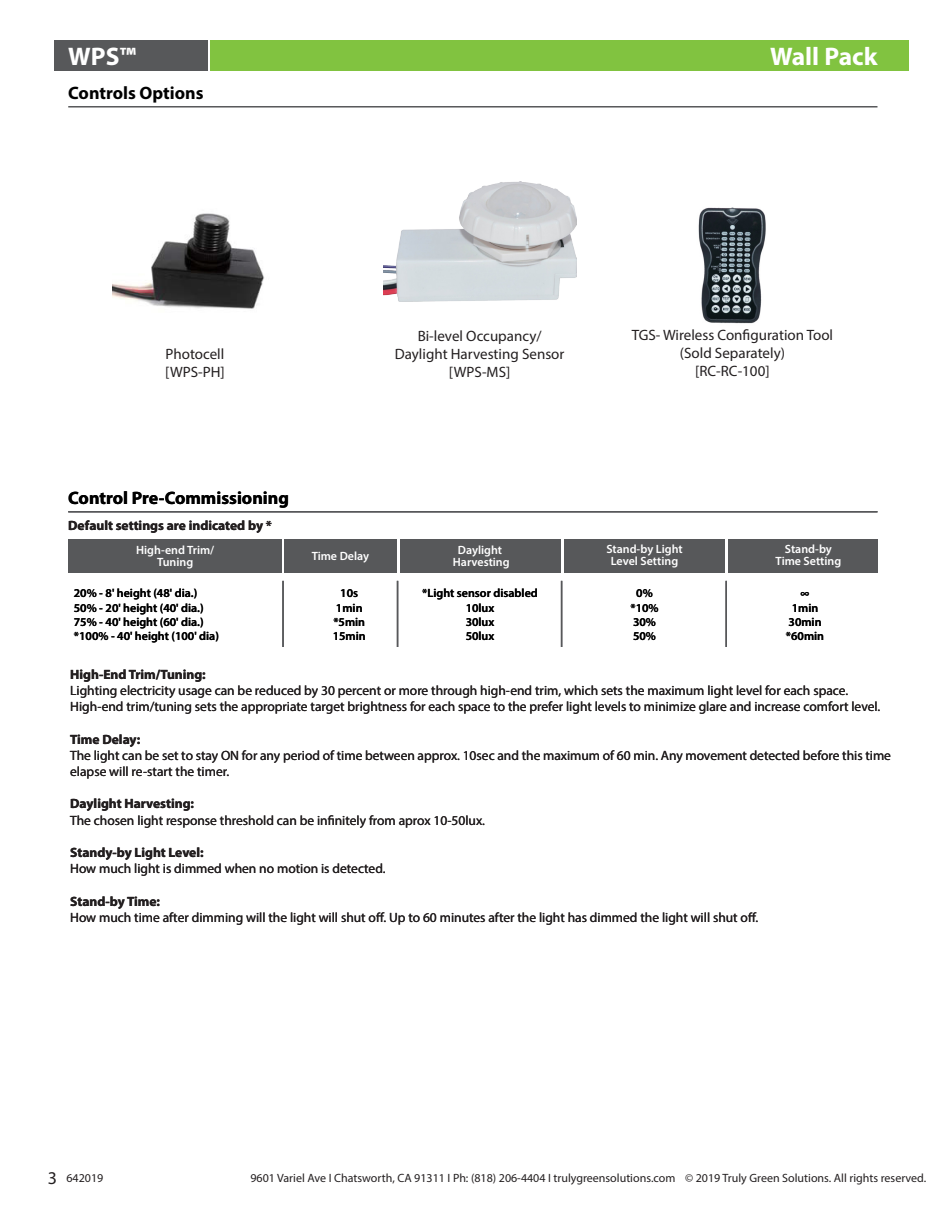
<style>
.page{position:relative;width:945px;height:1215px;background:#fff}
.page>*{position:absolute;margin:0;border:0;box-sizing:border-box;transform-origin:0 0}
.t1{font:700 25.5px "Myriad Pro";color:#fff}
.t2{font:700 18px "Myriad Pro";color:#000}
.t3{font:15px "Myriad Pro";color:#231f20}
.t4{font:13.5px/16.2px "Myriad Pro";color:#231f20}
.t5{font:700 13.5px "Myriad Pro";color:#231f20}
.t6{font:600 12px "Myriad Pro";color:#000}
.t7{font:12px "Myriad Pro";color:#231f20}
.t8{font:600 12px/12px "Myriad Pro";color:#fff;text-align:center}
.s1{font-size:18px}
</style>
<div class="page">
<div style="left:210px;top:40px;width:699px;height:31px;background:#81c340"></div>
<div style="left:54px;top:40px;width:153px;height:31px;background:#57585a"></div>
<hr style="left:68px;top:106px;width:810px;height:2px;background:#57585a">
<img style="left:113px;top:213px;width:152px;height:96px">
<div style="left:284px;top:539px;width:113px;height:34px;background:#57585a"></div>
<div style="left:400px;top:539px;width:160px;height:34px;background:#57585a"></div>
<div style="left:564px;top:539px;width:161px;height:34px;background:#57585a"></div>
<div style="left:728px;top:539px;width:150px;height:34px;background:#57585a"></div>
<div style="left:68px;top:539px;width:214px;height:34px;background:#57585a"></div>
<hr style="left:282px;top:581px;width:2px;height:66px;background:#57585a">
<hr style="left:397px;top:581px;width:1px;height:66px;background:#57585a">
<hr style="left:561px;top:581px;width:1px;height:66px;background:#57585a">
<hr style="left:725px;top:581px;width:2px;height:66px;background:#57585a">
<hr style="left:68px;top:511px;width:810px;height:2px;background:#57585a">
<img style="left:698px;top:207px;width:68px;height:117px">
<img style="left:383px;top:181px;width:193px;height:121px">
<p class="t1" style="left:68px;top:40px;width:69px">WPS™</p>
<p class="t1" style="left:770px;top:40px;width:109px">Wall Pack</p>
<p class="t2" style="left:68px;top:82px;width:137px">Controls Options</p>
<p class="t3" style="left:166px;top:344px;width:60px">Photocell</p>
<p class="t3" style="left:165px;top:362px;width:61px">[WPS-PH]</p>
<p class="t3" style="left:418px;top:326px;width:125px">Bi-level Occupancy/</p>
<p class="t3" style="left:395px;top:344px;width:171px">Daylight Harvesting Sensor</p>
<p class="t3" style="left:449px;top:362px;width:63px">[WPS-MS]</p>
<p class="t3" style="left:632px;top:326px;width:203px">TGS- Wireless Configuration Tool</p>
<p class="t3" style="left:680px;top:344px;width:107px">(Sold Separately)</p>
<p class="t3" style="left:695px;top:362px;width:76px">[RC-RC-100]</p>
<p class="t2" style="left:68px;top:487px;width:222px">Control Pre-Commissioning</p>
<p class="t5" style="left:68px;top:516px;width:205px">Default settings are indicated by *</p>
<p class="t8" style="left:136px;top:544px;width:80px">High-end Trim/<br>Tuning</p>
<p class="t6" style="left:74px;top:586px;width:125px">20% - 8' height (48' dia.)</p>
<p class="t6" style="left:74px;top:600px;width:131px">50% - 20' height (40' dia.)</p>
<p class="t6" style="left:74px;top:614px;width:131px">75% - 40' height (60' dia.)</p>
<p class="t6" style="left:74px;top:629px;width:147px">*100% - 40' height (100' dia)</p>
<p class="t8" style="left:312px;top:550px;width:59px">Time Delay</p>
<p class="t6" style="left:340px;top:586px;width:19px">10s</p>
<p class="t6" style="left:336px;top:600px;width:28px">1min</p>
<p class="t6" style="left:333px;top:614px;width:33px">*5min</p>
<p class="t6" style="left:333px;top:629px;width:34px">15min</p>
<p class="t8" style="left:458px;top:544px;width:46px">Daylight</p>
<p class="t8" style="left:453px;top:556px;width:58px">Harvesting</p>
<p class="t6" style="left:422px;top:586px;width:117px">*Light sensor disabled</p>
<p class="t6" style="left:466px;top:600px;width:30px">10lux</p>
<p class="t6" style="left:466px;top:614px;width:30px">30lux</p>
<p class="t6" style="left:466px;top:629px;width:30px">50lux</p>
<p class="t8" style="left:606px;top:543px;width:78px">Stand-by Light<br>Level Setting</p>
<p class="t8" style="left:776px;top:543px;width:67px">Stand-by<br>Time Setting</p>
<p class="t6" style="left:636px;top:586px;width:18px">0%</p>
<p class="t6" style="left:630px;top:600px;width:30px">*10%</p>
<p class="t6" style="left:633px;top:614px;width:24px">30%</p>
<p class="t6" style="left:633px;top:629px;width:24px">50%</p>
<p class="t6" style="left:801px;top:586px;width:10px">∞</p>
<p class="t6" style="left:792px;top:600px;width:28px">1min</p>
<p class="t6" style="left:789px;top:614px;width:34px">30min</p>
<p class="t6" style="left:786px;top:629px;width:40px">*60min</p>
<p class="t5" style="left:70px;top:665px;width:137px">High-End Trim/Tuning:</p>
<p class="t4" style="left:70px;top:682px;width:780px">Lighting electricity usage can be reduced by 30 percent or more through high-end trim, which sets the maximum light level for each space.</p>
<p class="t4" style="left:70px;top:698px;width:812px">High-end trim/tuning sets the appropriate target brightness for each space to the prefer light levels to minimize glare and increase comfort level.</p>
<p class="t5" style="left:70px;top:730px;width:72px">Time Delay:</p>
<p class="t4" style="left:70px;top:747px;width:822px">The light can be set to stay ON for any period of time between approx. 10sec and the maximum of 60 min. Any movement detected before this time elapse will re-start the timer.</p>
<p class="t5" style="left:70px;top:795px;width:125px">Daylight Harvesting:</p>
<p class="t4" style="left:70px;top:812px;width:416px">The chosen light response threshold can be infinitely from aprox 10-50lux.</p>
<p class="t5" style="left:70px;top:844px;width:135px">Standy-by Light Level:</p>
<p class="t4" style="left:70px;top:860px;width:317px">How much light is dimmed when no motion is detected.</p>
<p class="t5" style="left:70px;top:892px;width:91px">Stand-by Time:</p>
<p class="t4" style="left:70px;top:909px;width:690px">How much time after dimming will the light will shut off. Up to 60 minutes after the light has dimmed the light will shut off.</p>
<p class="t4" style="left:376px;top:909px;width:5px">f</p>
<p class="t4" style="left:748px;top:909px;width:5px">f</p>
<p class="t7" style="left:48px;top:1171px;width:57px"><span class="s1">3</span> 642019</p>
<p class="t7" style="left:250px;top:1171px;width:677px">9601 Variel Ave I Chatsworth, CA 91311 I Ph: (818) 206-4404 I trulygreensolutions.com © 2019 Truly Green Solutions. All rights reserved.</p>
</div>
